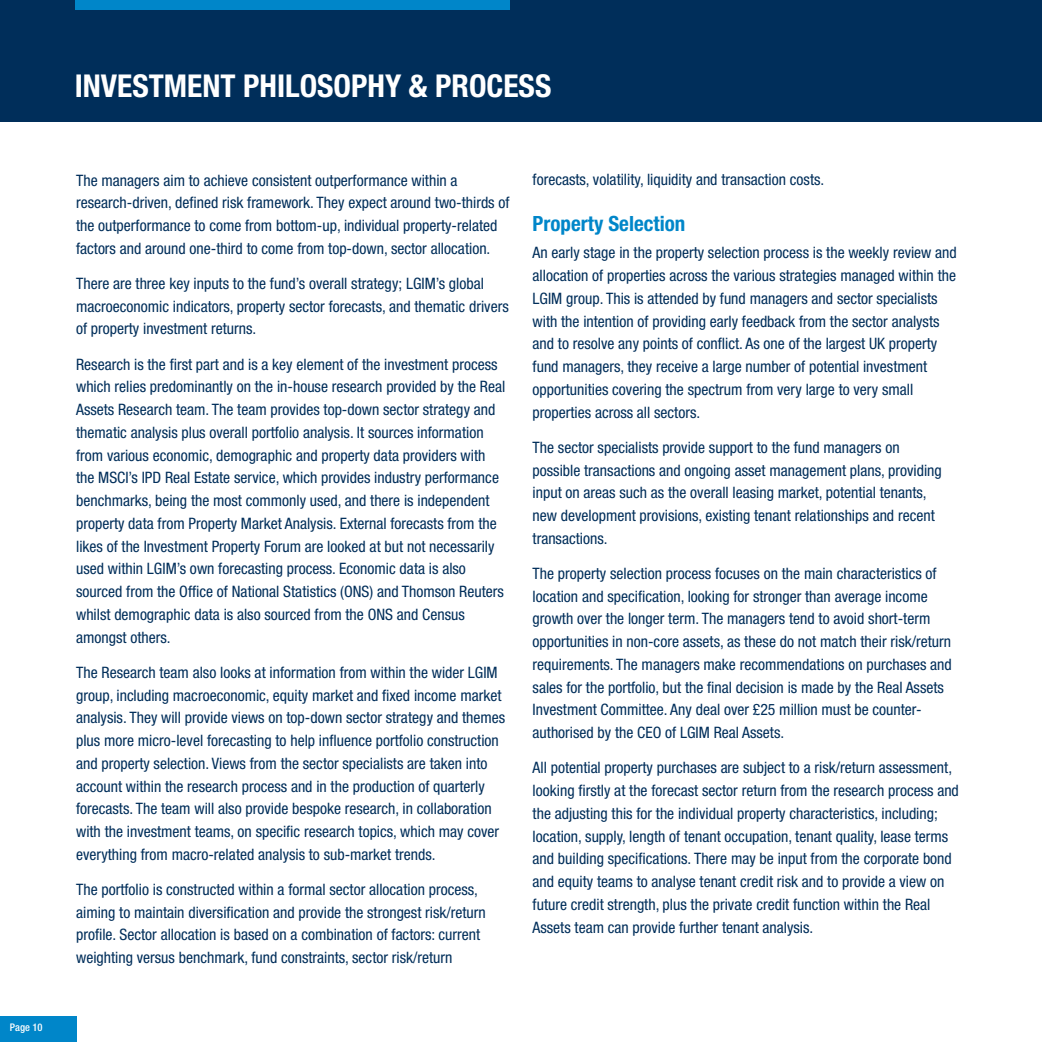
<style>
.page{position:relative;width:1042px;height:1042px;background:#fff}
.page>*{position:absolute;margin:0;border:0;box-sizing:border-box;transform-origin:0 0}
.t1{font:700 condensed 31.5px "Helvetica Neue LT Std";color:#fff}
.t2{font:700 condensed 21px "Helvetica Neue";color:#0086c9}
.t3{font:condensed 15.75px/22.8px "Helvetica Neue LT Std";color:#002e5a}
.t4{font:500 condensed 10.5px "Helvetica Neue LT Std";color:#fff}
</style>
<div class="page">
<div style="left:0;top:0;width:1042px;height:121px;background:#002e5a"></div>
<div style="left:76px;top:0;width:434px;height:10px;background:#0086c9"></div>
<div style="left:0;top:1016px;width:76px;height:26px;background:#0086c9"></div>
<p class="t4" style="left:10px;top:1021px;width:34px">Page 10</p>
<h1 class="t1" style="left:75px;top:67px;width:478px">INVESTMENT PHILOSOPHY &amp; PROCESS</h1>
<p class="t3" style="left:76px;top:168px;width:435px">The managers aim to achieve consistent outperformance within a research-driven, defined risk framework. They expect around two-thirds of the outperformance to come from bottom-up, individual property-related factors and around one-third to come from top-down, sector allocation.</p>
<p class="t3" style="left:76px;top:272px;width:434px">There are three key inputs to the fund’s overall strategy; LGIM’s global macroeconomic indicators, property sector forecasts, and thematic drivers of property investment returns.</p>
<p class="t3" style="left:76px;top:352px;width:431px">Research is the first part and is a key element of the investment process which relies predominantly on the in-house research provided by the Real Assets Research team. The team provides top-down sector strategy and thematic analysis plus overall portfolio analysis. It sources information from various economic, demographic and property data providers with the MSCI’s IPD Real Estate service, which provides industry performance benchmarks, being the most commonly used, and there is independent property data from Property Market Analysis. External forecasts from the likes of the Investment Property Forum are looked at but not necessarily used within LGIM’s own forecasting process. Economic data is also sourced from the Office of National Statistics (ONS) and Thomson Reuters whilst demographic data is also sourced from the ONS and Census amongst others.</p>
<p class="t3" style="left:76px;top:661px;width:431px">The Research team also looks at information from within the wider LGIM group, including macroeconomic, equity market and fixed income market analysis. They will provide views on top-down sector strategy and themes plus more micro-level forecasting to help influence portfolio construction and property selection. Views from the sector specialists are taken into account within the research process and in the production of quarterly forecasts. The team will also provide bespoke research, in collaboration with the investment teams, on specific research topics, which may cover everything from macro-related analysis to sub-market trends.</p>
<p class="t3" style="left:76px;top:878px;width:411px">The portfolio is constructed within a formal sector allocation process, aiming to maintain diversification and provide the strongest risk/return profile. Sector allocation is based on a combination of factors: current weighting versus benchmark, fund constraints, sector risk/return</p>
<p class="t3" style="left:532px;top:168px;width:293px">forecasts, volatility, liquidity and transaction costs.</p>
<h2 class="t2" style="left:532px;top:210px;width:154px">Property Selection</h2>
<p class="t3" style="left:532px;top:241px;width:426px">An early stage in the property selection process is the weekly review and allocation of properties across the various strategies managed within the LGIM group. This is attended by fund managers and sector specialists with the intention of providing early feedback from the sector analysts and to resolve any points of conflict. As one of the largest UK property fund managers, they receive a large number of potential investment opportunities covering the spectrum from very large to very small properties across all sectors.</p>
<p class="t3" style="left:532px;top:436px;width:411px">The sector specialists provide support to the fund managers on possible transactions and ongoing asset management plans, providing input on areas such as the overall leasing market, potential tenants, new development provisions, existing tenant relationships and recent transactions.</p>
<p class="t3" style="left:532px;top:562px;width:421px">The property selection process focuses on the main characteristics of location and specification, looking for stronger than average income growth over the longer term. The managers tend to avoid short-term opportunities in non-core assets, as these do not match their risk/return requirements. The managers make recommendations on purchases and sales for the portfolio, but the final decision is made by the Real Assets Investment Committee. Any deal over £25 million must be counter&shy;authorised by the CEO of LGIM Real Assets.</p>
<p class="t3" style="left:532px;top:756px;width:428px">All potential property purchases are subject to a risk/return assessment, looking firstly at the forecast sector return from the research process and the adjusting this for the individual property characteristics, including; location, supply, length of tenant occupation, tenant quality, lease terms and building specifications. There may be input from the corporate bond and equity teams to analyse tenant credit risk and to provide a view on future credit strength, plus the private credit function within the Real Assets team can provide further tenant analysis.</p>
</div>
